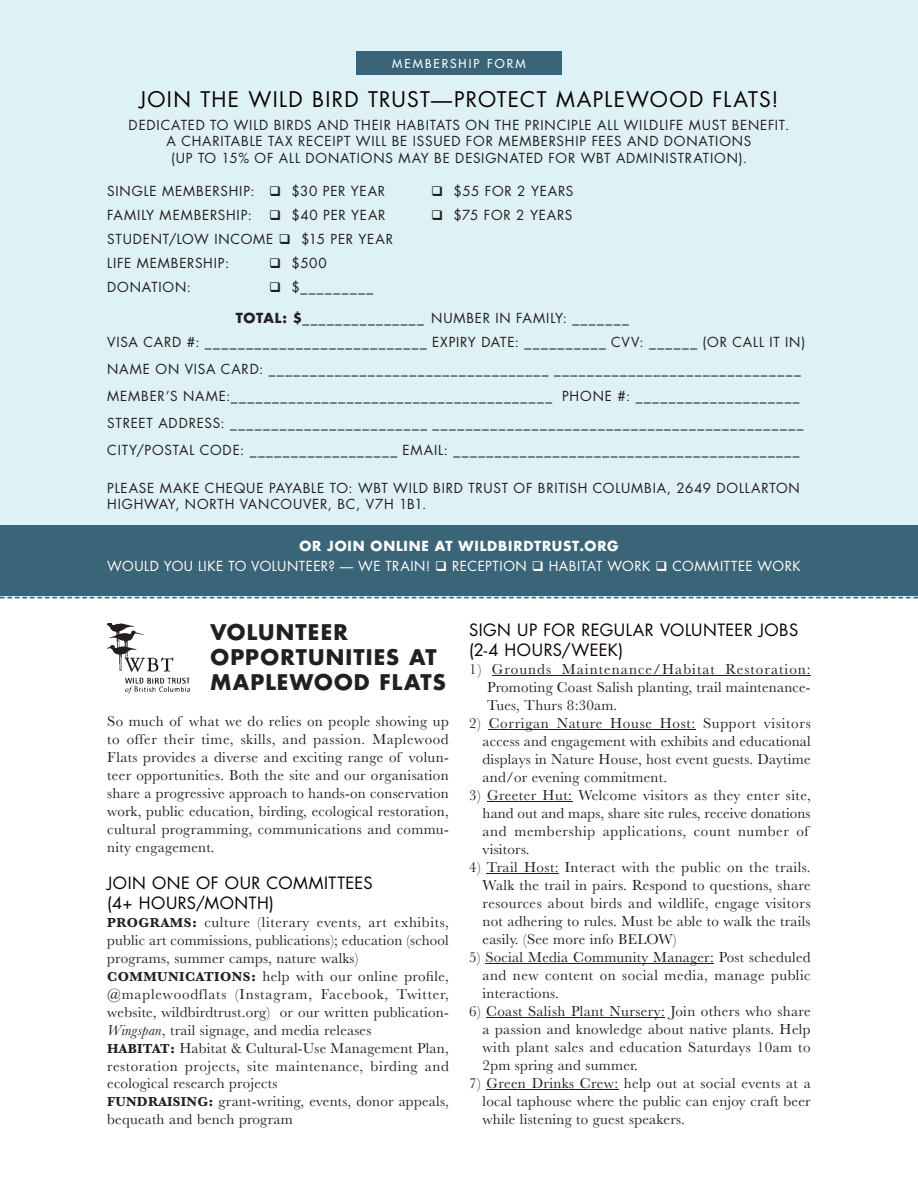
<style>
.page{position:relative;width:918px;height:1188px;background:#fff}
.page>*{position:absolute;margin:0;border:0;box-sizing:border-box;transform-origin:0 0}
.t1{font:21px "Futura";letter-spacing:.065em;color:#0a0200}
.t2{font:700 21px/25.2px "Futura";letter-spacing:.05em;color:#231f20}
.t3{font:16.5px/19.8px "Futura";letter-spacing:.03em;color:#0a0200}
.t4{font:15px/18px "Baskerville";letter-spacing:.015em;color:#231f20;text-align:justify}
.t5{font:13.5px/27px "Futura";letter-spacing:.06em;color:#231f20}
.t6{font:13.5px/19.5px "Futura";letter-spacing:.04em;color:#fff}
.t7{font:12px "Futura";letter-spacing:.17em;color:#fff}
.s1{font-weight:700}
.s2{font-weight:700;font-size:13.5px}
.s3{font-style:italic}
</style>
<div class="page">
<div style="left:0;top:0;width:918px;height:598px;background:#def1f4"></div>
<div style="left:356px;top:51px;width:206px;height:24px;background:#3a6477"></div>
<div style="left:0;top:525px;width:918px;height:71px;background:#3a6477"></div>
<hr style="left:492px;top:675px;width:319px;height:1px;background:#231f20">
<hr style="left:489px;top:729px;width:207px;height:1px;background:#231f20">
<hr style="left:487px;top:801px;width:85px;height:1px;background:#231f20">
<hr style="left:487px;top:873px;width:72px;height:1px;background:#231f20">
<hr style="left:485px;top:963px;width:229px;height:1px;background:#231f20">
<hr style="left:486px;top:1017px;width:179px;height:1px;background:#231f20">
<hr style="left:486px;top:1089px;width:133px;height:1px;background:#231f20">
<img style="left:107px;top:623px;width:83px;height:71px">
<svg style="left:0;top:597px;width:918px;height:1px"></svg>
<p class="t7" style="left:392px;top:56px;width:135px">MEMBERSHIP FORM</p>
<h1 class="t1" style="left:139px;top:85px;width:641px">JOIN THE WILD BIRD TRUST—PROTECT MAPLEWOOD FLATS!</h1>
<p class="t5" style="left:129px;top:117px;width:662px;line-height:16.5px;text-align:center">DEDICATED TO WILD BIRDS AND THEIR HABITATS ON THE PRINCIPLE ALL WILDLIFE MUST BENEFIT.<br>A CHARITABLE TAX RECEIPT WILL BE ISSUED FOR MEMBERSHIP FEES AND DONATIONS<br>(UP TO 15% OF ALL DONATIONS MAY BE DESIGNATED FOR WBT ADMINISTRATION).</p>
<p class="t5" style="left:107px;top:177px;width:280px">SINGLE MEMBERSHIP: ❑ $30 PER YEAR</p>
<p class="t5" style="left:431px;top:177px;width:144px">❑ $55 FOR 2 YEARS</p>
<p class="t5" style="left:107px;top:201px;width:146px">FAMILY MEMBERSHIP:</p>
<p class="t5" style="left:269px;top:201px;width:118px">❑ $40 PER YEAR</p>
<p class="t5" style="left:431px;top:201px;width:143px">❑ $75 FOR 2 YEARS</p>
<p class="t5" style="left:107px;top:227px;width:287px;line-height:24px">STUDENT/LOW INCOME ❑ $15 PER YEAR<br>LIFE MEMBERSHIP:</p>
<p class="t5" style="left:269px;top:249px;width:59px">❑ $500</p>
<p class="t5" style="left:107px;top:273px;width:85px">DONATION:</p>
<p class="t5" style="left:269px;top:273px;width:106px">❑ $_________</p>
<p class="t5" style="left:107px;top:306px;width:699px;line-height:24px;text-indent:128px"><span class="s1">TOTAL: $_______________</span> NUMBER IN FAMILY: ______<span class="s1">_<br></span>VISA CARD #: ___________________________ EXPIRY DATE: __________ CVV: ______ (OR CALL IT IN)</p>
<p class="t5" style="left:107px;top:356px;width:698px">NAME ON VISA CARD: __________________________________ ______________________________ MEMBER’S NAME:_______________________________________ PHONE #: ____________________ STREET ADDRESS: ________________________ _____________________________________________ CITY/POSTAL CODE: __________________ EMAIL: __________________________________________</p>
<p class="t5" style="left:107px;top:480px;width:694px;line-height:16.2px">PLEASE MAKE CHEQUE PAYABLE TO: WBT WILD BIRD TRUST OF BRITISH COLUMBIA, 2649 DOLLARTON<br>HIGHWAY, NORTH VANCOUVER, BC, V7H 1B1.</p>
<p class="t6" style="left:107px;top:536px;width:695px;text-indent:192px"><span class="s1">OR JOIN ONLINE AT WILDBIRDTRUST.ORG<br></span>WOULD YOU LIKE TO VOLUNTEER? — WE TRAIN! ❑ RECEPTION ❑ HABITAT WORK ❑ COMMITTEE WORK</p>
<h1 class="t2" style="left:210px;top:619px;width:237px">VOLUNTEER<br>OPPORTUNITIES AT<br>MAPLEWOOD FLATS</h1>
<p class="t4" style="left:107px;top:713px;width:343px">So much of what we do relies on people showing up to offer their time, skills, and passion. Maplewood Flats provides a diverse and exciting range of volun&shy;teer opportunities. Both the site and our organisation share a progressive approach to hands-on conservation work, public education, birding, ecological restoration, cultural programming, communications and commu&shy;nity engagement.</p>
<p class="t3" style="left:107px;top:873px;width:267px">JOIN ONE OF OUR COMMITTEES (4+ HOURS/MONTH)</p>
<p class="t4" style="left:107px;top:913px;width:343px;text-align:left"><span class="s2">PROGRAMS</span><span class="s1">:</span> culture (literary events, art exhibits, public art commissions, publications); education (school programs, summer camps, nature walks)<br><span class="s2">COMMUNICATIONS</span><span class="s1">:</span> help with our online profile, @maplewoodflats (Instagram, Facebook, Twitter, website, wildbirdtrust.org) or our written publication-<span class="s3">Wingspan</span>, trail signage, and media releases<br><span class="s2">HABITAT</span><span class="s1">:</span> Habitat &amp; Cultural-Use Management Plan, restoration projects, site maintenance, birding and ecological research projects<br><span class="s2">FUNDRAISING</span><span class="s1">:</span> grant-writing, events, donor appeals, bequeath and bench program</p>
<p class="t3" style="left:469px;top:620px;width:331px">SIGN UP FOR REGULAR VOLUNTEER JOBS (2-4 HOURS/WEEK)</p>
<p class="t4" style="left:487px;top:660px;width:325px;text-indent:-18px">1) Grounds Maintenance/Habitat Restoration:<br>Promoting Coast Salish planting, trail maintenance-Tues, Thurs 8:30am.</p>
<p class="t4" style="left:483px;top:714px;width:330px;text-indent:-14px">2) Corrigan Nature House Host: Support visitors access and engagement with exhibits and educational displays in Nature House, host event guests. Daytime and/or evening commitment.</p>
<p class="t4" style="left:483px;top:786px;width:330px;text-align:left;text-indent:-14px">3) Greeter Hut: Welcome visitors as they enter site, hand out and maps, share site rules, receive donations and membership applications, count number of visitors.</p>
<p class="t4" style="left:483px;top:858px;width:330px;text-indent:-14px">4) Trail Host: Interact with the public on the trails.<br>Walk the trail in pairs. Respond to questions, share resources about birds and wildlife, engage visitors not adhering to rules. Must be able to walk the trails easily. (See more info BELOW)</p>
<p class="t4" style="left:483px;top:948px;width:330px;text-indent:-14px">5) Social Media Community Manager: Post scheduled and new content on social media, manage public interactions.</p>
<p class="t4" style="left:483px;top:1002px;width:330px;text-indent:-14px">6) Coast Salish Plant Nursery: Join others who share a passion and knowledge about native plants. Help with plant sales and education Saturdays 10am to 2pm spring and summer.</p>
<p class="t4" style="left:483px;top:1074px;width:330px;text-indent:-14px">7) Green Drinks Crew: help out at social events at a local taphouse where the public can enjoy craft beer while listening to guest speakers.</p>
</div>
